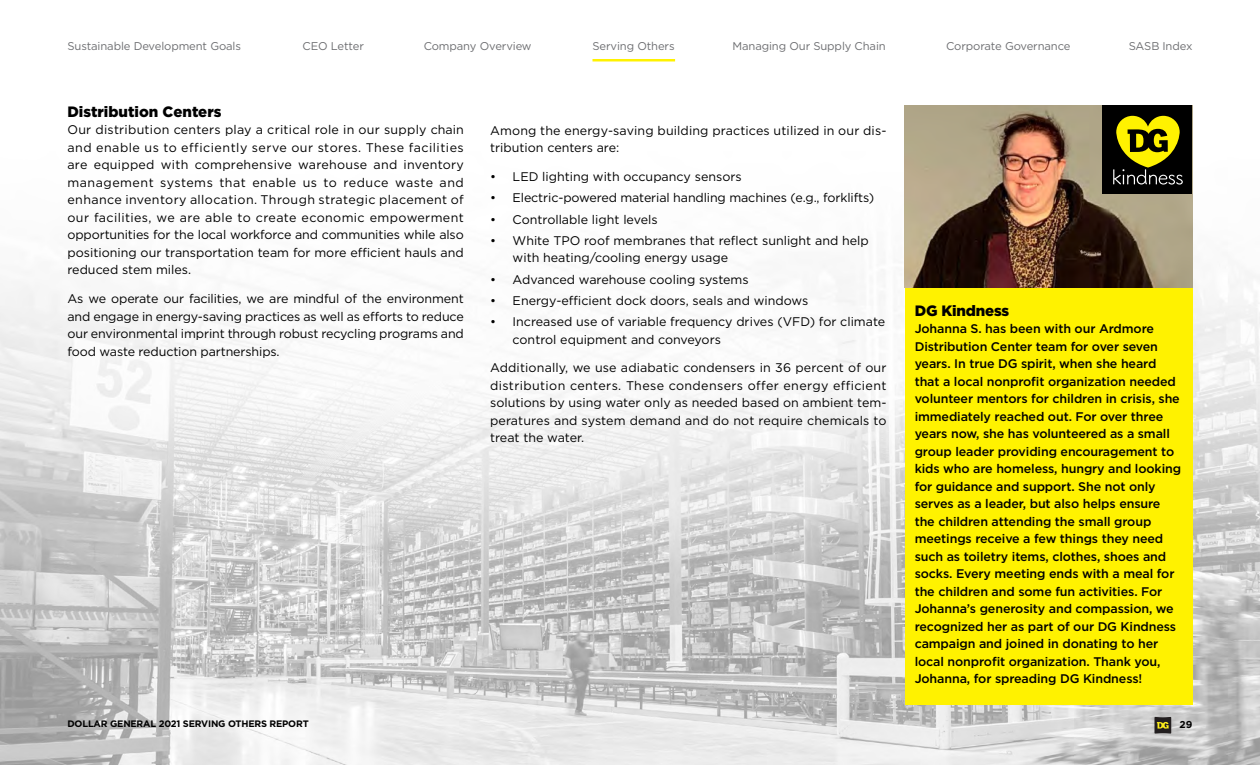
<style>
.page{position:relative;width:1260px;height:765px;background:#fff}
.page>*{position:absolute;margin:0;border:0;box-sizing:border-box;transform-origin:0 0}
.t1{font:900 15px "Gotham";color:#000}
.t2{font:12.5px/17.5px "Gotham";color:#000;text-align:justify}
.t3{font:500 12.5px/17.5px "Gotham";letter-spacing:-.01em;color:#000}
.t4{font:11.25px "Gotham";letter-spacing:-.01em;color:#6d6e71}
.t5{font:700 10px "Gotham";color:#000}
.t6{font:700 9.38px "Gotham";letter-spacing:-.02em;color:#000}
</style>
<div class="page">
<img style="left:0;top:59px;width:1260px;height:706px">
<svg style="left:1154px;top:717px;width:17px;height:17px"></svg>
<div style="left:905px;top:287px;width:287px;height:418px;background:#fff200"></div>
<img style="left:905px;top:105px;width:287px;height:183px">
<hr style="left:592px;top:59px;width:83px;height:2px;background:#fff200">
<div style="left:1102px;top:105px;width:90px;height:88px;background:#000"></div>
<svg style="left:1113px;top:116px;width:70px;height:69px"></svg>
<p class="t4" style="left:68px;top:39px;width:175px">Sustainable Development Goals</p>
<p class="t4" style="left:303px;top:39px;width:63px">CEO Letter</p>
<p class="t4" style="left:424px;top:39px;width:109px">Company Overview</p>
<p class="t4" style="left:593px;top:39px;width:84px">Serving Others</p>
<p class="t4" style="left:732px;top:39px;width:155px">Managing Our Supply Chain</p>
<p class="t4" style="left:946px;top:39px;width:126px">Corporate Governance</p>
<p class="t4" style="left:1129px;top:39px;width:65px">SASB Index</p>
<p class="t1" style="left:68px;top:101px;width:155px">Distribution Centers</p>
<p class="t2" style="left:68px;top:121px;width:398px">Our distribution centers play a critical role in our supply chain and enable us to efficiently serve our stores. These facilities are equipped with comprehensive warehouse and inventory management systems that enable us to reduce waste and enhance inventory allocation. Through strategic placement of our facilities, we are able to create economic empowerment opportunities for the local workforce and communities while also positioning our transportation team for more efficient hauls and reduced stem miles.</p>
<p class="t2" style="left:68px;top:290px;width:398px">As we operate our facilities, we are mindful of the environment and engage in energy-saving practices as well as efforts to reduce our environmental imprint through robust recycling programs and food waste reduction partnerships.</p>
<p class="t2" style="left:490px;top:122px;width:398px">Among the energy-saving building practices utilized in our dis&shy;tribution centers are:</p>
<p class="t2" style="left:490px;top:168px;width:253px">• LED lighting with occupancy sensors</p>
<p class="t2" style="left:490px;top:189px;width:386px">• Electric-powered material handling machines (e.g., forklifts)</p>
<p class="t2" style="left:490px;top:210px;width:169px">• Controllable light levels</p>
<p class="t2" style="left:513px;top:232px;width:358px;text-indent:-22px">• White TPO roof membranes that reflect sunlight and help with heating/cooling energy usage</p>
<p class="t2" style="left:490px;top:270px;width:260px">• Advanced warehouse cooling systems</p>
<p class="t2" style="left:490px;top:292px;width:320px">• Energy-efficient dock doors, seals and windows</p>
<p class="t2" style="left:513px;top:313px;width:374px;text-indent:-22px">• Increased use of variable frequency drives (VFD) for climate control equipment and conveyors</p>
<p class="t2" style="left:490px;top:359px;width:398px">Additionally, we use adiabatic condensers in 36 percent of our distribution centers. These condensers offer energy efficient solutions by using water only as needed based on ambient tem&shy;peratures and system demand and do not require chemicals to treat the water.</p>
<p class="t1" style="left:915px;top:300px;width:96px">DG Kindness</p>
<p class="t3" style="left:915px;top:320px;width:268px">Johanna S. has been with our Ardmore Distribution Center team for over seven years. In true DG spirit, when she heard that a local nonprofit organization needed volunteer mentors for children in crisis, she immediately reached out. For over three years now, she has volunteered as a small group leader providing encouragement to kids who are homeless, hungry and looking for guidance and support. She not only serves as a leader, but also helps ensure the children attending the small group meetings receive a few things they need such as toiletry items, clothes, shoes and socks. Every meeting ends with a meal for the children and some fun activities. For Johanna’s generosity and compassion, we recognized her as part of our DG Kindness campaign and joined in donating to her local nonprofit organization. Thank you, Johanna, for spreading DG Kindness!</p>
<p class="t6" style="left:68px;top:718px;width:243px">DOLLAR GENERAL 2021 SERVING OTHERS REPORT</p>
<p class="t5" style="left:1180px;top:718px;width:14px">29</p>
</div>
